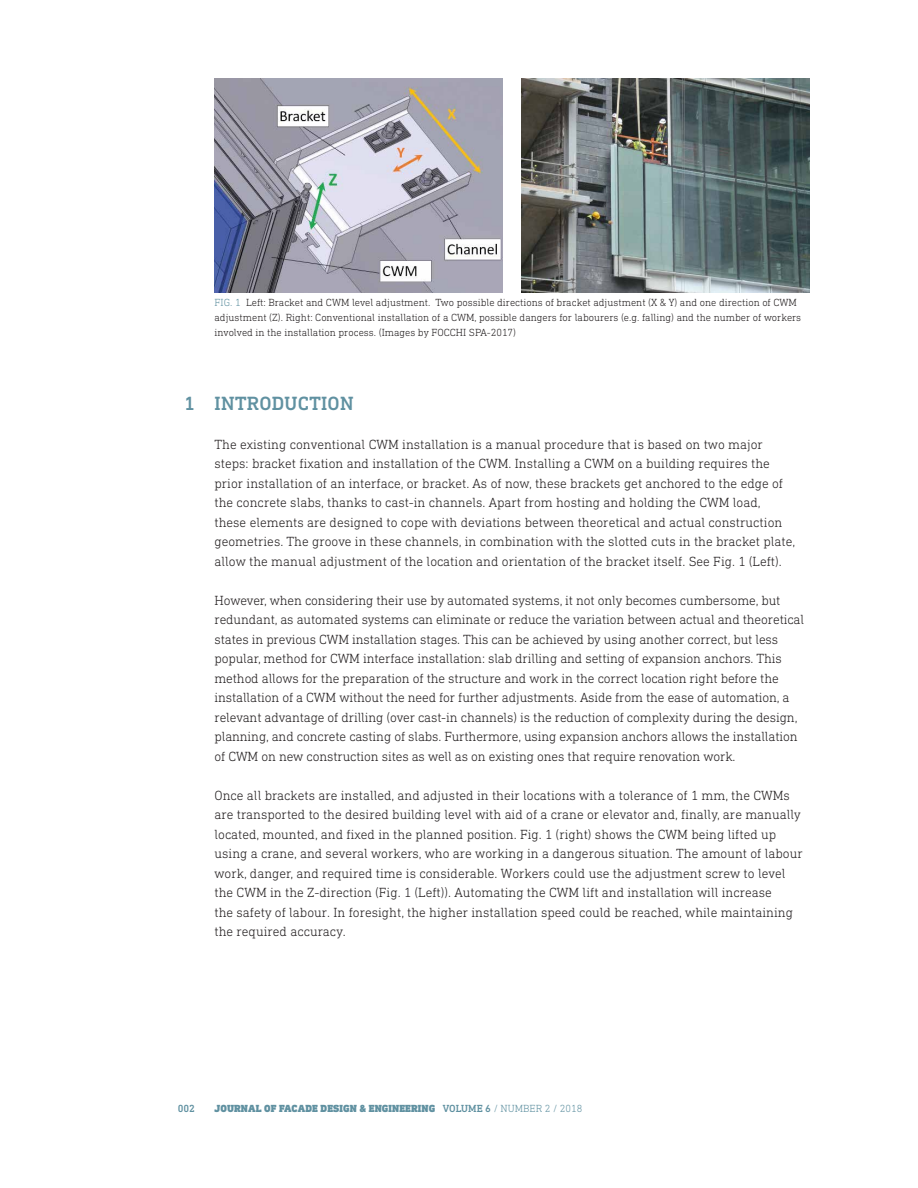
<style>
.page{position:relative;width:918px;height:1188px;background:#fff}
.page>*{position:absolute;margin:0;border:0;box-sizing:border-box;transform-origin:0 0}
.t1{font:500 19.5px "DIN Next Slab Pro";letter-spacing:.015em;color:#6091a1}
.BODY_Normal{font:300 13.5px/19.5px "DIN Next Slab Pro";color:#231f20}
.t2{font:300 10.5px/14.7px "DIN Next Slab Pro";color:#231f20}
.t3{font:900 10.5px "DIN Next Slab Pro";letter-spacing:.01em;color:#6091a1}
.t4{font:500 10.5px "DIN Next Slab Pro";color:#6091a1}
.s1{color:#6091a1}
.s2{font-weight:500}
.s3{font-weight:300}
</style>
<div class="page">
<img style="left:214px;top:78px;width:288px;height:214px">
<img style="left:522px;top:78px;width:287px;height:214px">
<p class="t2" style="left:214px;top:295px;width:588px"><span class="s1">Fig . 1</span> Left: Bracket and CWM level adjustment. Two possible directions of bracket adjustment (X &amp; Y) and one direction of CWM adjustment (Z). Right: Conventional installation of a CWM, possible dangers for labourers (e.g. falling) and the number of workers involved in the installation process. (Images by FOCCHI SPA-2017)</p>
<p class="t1" style="left:184px;top:392px;width:171px">1 INTRODUCTION</p>
<p class="BODY_Normal" style="left:214px;top:434px;width:582px">The existing conventional CWM installation is a manual procedure that is based on two major steps: bracket fixation and installation of the CWM. Installing a CWM on a building requires the prior installation of an interface, or bracket. As of now, these brackets get anchored to the edge of the concrete slabs, thanks to cast-in channels. Apart from hosting and holding the CWM load, these elements are designed to cope with deviations between theoretical and actual construction geometries. The groove in these channels, in combination with the slotted cuts in the bracket plate, allow the manual adjustment of the location and orientation of the bracket itself. See Fig. 1 (Left).</p>
<p class="BODY_Normal" style="left:214px;top:590px;width:591px">However, when considering their use by automated systems, it not only becomes cumbersome, but redundant, as automated systems can eliminate or reduce the variation between actual and theoretical states in previous CWM installation stages. This can be achieved by using another correct, but less popular, method for CWM interface installation: slab drilling and setting of expansion anchors. This method allows for the preparation of the structure and work in the correct location right before the installation of a CWM without the need for further adjustments. Aside from the ease of automation, a relevant advantage of drilling (over cast-in channels) is the reduction of complexity during the design, planning, and concrete casting of slabs. Furthermore, using expansion anchors allows the installation of CWM on new construction sites as well as on existing ones that require renovation work.</p>
<p class="BODY_Normal" style="left:214px;top:785px;width:590px">Once all brackets are installed, and adjusted in their locations with a tolerance of 1 mm, the CWMs are transported to the desired building level with aid of a crane or elevator and, finally, are manually located, mounted, and fixed in the planned position. Fig. 1 (right) shows the CWM being lifted up using a crane, and several workers, who are working in a dangerous situation. The amount of labour work, danger, and required time is considerable. Workers could use the adjustment screw to level the CWM in the Z-direction (Fig. 1 (Left)). Automating the CWM lift and installation will increase<br>the safety of labour. In foresight, the higher installation speed could be reached, while maintaining the required accuracy.</p>
<p class="t4" style="left:178px;top:1102px;width:19px">002</p>
<p class="t3" style="left:214px;top:1102px;width:369px">JOURNAL OF FACADE DESIGN &amp; ENGINEERING <span class="s2">VOLUME 6</span> <span class="s3">/ NUMBER 2 / 2018</span></p>
</div>
